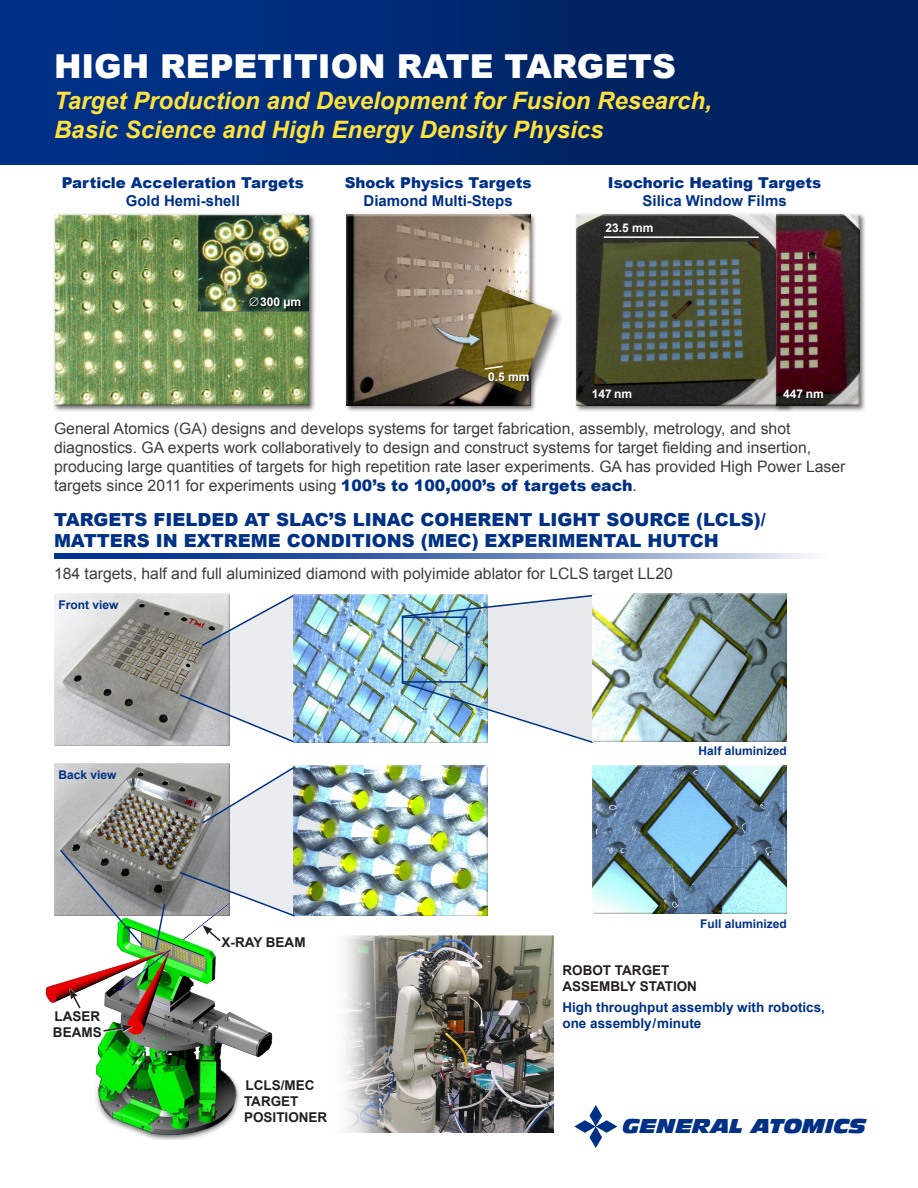
<style>
.page{position:relative;width:918px;height:1188px;background:#fff}
.page>*{position:absolute;margin:0;border:0;box-sizing:border-box;transform-origin:0 0}
.t1{font:900 33px "Arial";color:#fff}
.t2{font:italic 700 24px/28.8px "Arial";color:#ffe13e}
.t3{font:italic 19.5px "Antique Olive Nord";letter-spacing:.005em;color:#003186}
.t4{font:900 18px/21px "Arial";color:#003186}
.t5{font:15.75px/18.9px "Arial";color:#3d3c3e}
.t6{font:900 15px "Arial";color:#003186}
.t7{font:700 15px "Arial";color:#003186}
.t8{font:700 13.5px "Arial";color:#231f20}
.t9{font:700 13.5px/16.2px "Arial";color:#003186}
.t10{font:700 12px "Arial";color:#003186}
.t11{font:700 12px "Arial";color:#fff}
.s1{font-weight:900;color:#003186}
.s2{color:#231f20}
</style>
<div class="page">
<div style="left:53px;top:212px;width:263px;height:200px;background:#231f20;opacity:.66"></div>
<div style="left:54px;top:214px;width:257px;height:193px;background:#231f20;opacity:.75"></div>
<div style="left:0;top:0;width:918px;height:164px;background:linear-gradient(to right,#003289,#00205a)"></div>
<svg style="left:574px;top:1105px;width:43px;height:43px"></svg>
<div style="left:53px;top:763px;width:177px;height:153px;background:#231f20;opacity:.75"></div>
<div style="left:53px;top:593px;width:177px;height:153px;background:#231f20;opacity:.75"></div>
<div style="left:293px;top:765px;width:195px;height:152px;background:#231f20;opacity:.75"></div>
<img style="left:45px;top:901px;width:228px;height:239px">
<div style="left:293px;top:594px;width:195px;height:151px;background:#231f20;opacity:.75"></div>
<img style="left:178px;top:594px;width:175px;height:150px">
<svg style="left:58px;top:848px;width:86px;height:99px"></svg>
<svg style="left:154px;top:902px;width:12px;height:50px"></svg>
<img style="left:178px;top:765px;width:175px;height:153px">
<div style="left:592px;top:765px;width:195px;height:151px;background:#231f20;opacity:.75"></div>
<img style="left:345px;top:935px;width:209px;height:197px">
<img style="left:400px;top:594px;width:193px;height:150px">
<div style="left:592px;top:594px;width:195px;height:148px;background:#231f20;opacity:.75"></div>
<div style="left:402px;top:616px;width:65px;height:67px;border:2px solid #003186"></div>
<div style="left:345px;top:212px;width:192px;height:200px;background:#231f20;opacity:.66"></div>
<div style="left:346px;top:214px;width:186px;height:192px;background:#231f20;opacity:.75"></div>
<div style="left:454px;top:284px;width:111px;height:120px;background:#231f20;opacity:.63"></div>
<img style="left:455px;top:285px;width:97px;height:107px">
<div style="left:489px;top:373px;width:42px;height:10px;background:#231f20;opacity:.66"></div>
<img style="left:425px;top:317px;width:58px;height:38px">
<svg style="left:483px;top:365px;width:21px;height:6px"></svg>
<svg style="left:54px;top:554px;width:756px;height:5px;background:#5778b4"></svg>
<div style="left:574px;top:212px;width:220px;height:200px;background:#231f20;opacity:.66"></div>
<div style="left:576px;top:214px;width:213px;height:191px;background:#231f20;opacity:.75"></div>
<div style="left:774px;top:212px;width:92px;height:200px;background:#231f20;opacity:.66"></div>
<div style="left:776px;top:214px;width:84px;height:192px;background:#231f20;opacity:.75"></div>
<hr style="left:604px;top:236px;width:155px;height:2px;background:#fff">
<div style="left:606px;top:224px;width:48px;height:9px;background:#2a2828"></div>
<div style="left:593px;top:390px;width:40px;height:9px;background:#231f20"></div>
<div style="left:784px;top:390px;width:41px;height:9px;background:#231f20;opacity:.66"></div>
<svg style="left:102px;top:1023px;width:31px;height:1px"></svg>
<svg style="left:102px;top:1024px;width:31px;height:9px"></svg>
<svg style="left:68px;top:987px;width:13px;height:22px"></svg>
<svg style="left:69px;top:988px;width:13px;height:22px"></svg>
<div style="left:201px;top:924px;width:20px;height:18px;background:#fff"></div>
<svg style="left:202px;top:925px;width:20px;height:18px"></svg>
<p class="t1" style="left:54px;top:42px;width:623px">HIGH REPETITION RATE TARGETS</p>
<p class="t2" style="left:54px;top:87px;width:659px">Target Production and Development for Fusion Research,<br>Basic Science and High Energy Density Physics</p>
<p class="t6" style="left:62px;top:171px;width:244px">Particle Acceleration Targets</p>
<p class="t7" style="left:126px;top:190px;width:116px">Gold Hemi-shell</p>
<p class="t11" style="left:249px;top:294px;width:54px">∅300 µm</p>
<p class="t6" style="left:345px;top:171px;width:188px">Shock Physics Targets</p>
<p class="t7" style="left:364px;top:190px;width:151px">Diamond Multi-Steps</p>
<p class="t11" style="left:488px;top:369px;width:43px">0.5 mm</p>
<p class="t6" style="left:608px;top:171px;width:215px">Isochoric Heating Targets</p>
<p class="t7" style="left:643px;top:190px;width:146px">Silica Window Films</p>
<p class="t11" style="left:605px;top:220px;width:50px">23.5 mm</p>
<p class="t11" style="left:592px;top:386px;width:42px">147 nm</p>
<p class="t11" style="left:783px;top:386px;width:42px">447 nm</p>
<p class="t5" style="left:54px;top:419px;width:793px">General Atomics (GA) designs and develops systems for target fabrication, assembly, metrology, and shot diagnostics. GA experts work collaboratively to design and construct systems for target fielding and insertion, producing large quantities of targets for high repetition rate laser experiments. GA has provided High Power Laser targets since 2011 for experiments using <span class="s1">100’s to 100,000’s of targets each</span><span class="s2">.</span></p>
<p class="t4" style="left:54px;top:508px;width:713px">TARGETS FIELDED AT SLAC’S LINAC COHERENT LIGHT SOURCE (LCLS)/<br>MATTERS IN EXTREME CONDITIONS (MEC) EXPERIMENTAL HUTCH</p>
<p class="t5" style="left:54px;top:564px;width:620px">184 targets, half and full aluminized diamond with polyimide ablator for LCLS target LL20</p>
<p class="t10" style="left:58px;top:597px;width:62px">Front view</p>
<p class="t10" style="left:58px;top:767px;width:60px">Back view</p>
<p class="t8" style="left:54px;top:1007px;width:47px">LASER</p>
<p class="t8" style="left:53px;top:1024px;width:50px">BEAMS</p>
<p class="t8" style="left:222px;top:933px;width:86px">X-RAY BEAM</p>
<p class="t8" style="left:246px;top:1076px;width:70px">LCLS/MEC</p>
<p class="t8" style="left:244px;top:1092px;width:56px">TARGET</p>
<p class="t8" style="left:244px;top:1108px;width:85px">POSITIONER</p>
<p class="t10" style="left:699px;top:743px;width:90px">Half aluminized</p>
<p class="t10" style="left:700px;top:915px;width:88px">Full aluminized</p>
<p class="t8" style="left:562px;top:961px;width:108px">ROBOT TARGET</p>
<p class="t8" style="left:562px;top:977px;width:136px">ASSEMBLY STATION</p>
<p class="t9" style="left:562px;top:1000px;width:264px">High throughput assembly with robotics, one assembly/minute</p>
<p class="t3" style="left:623px;top:1113px;width:245px">GENERAL ATOMICS</p>
</div>
